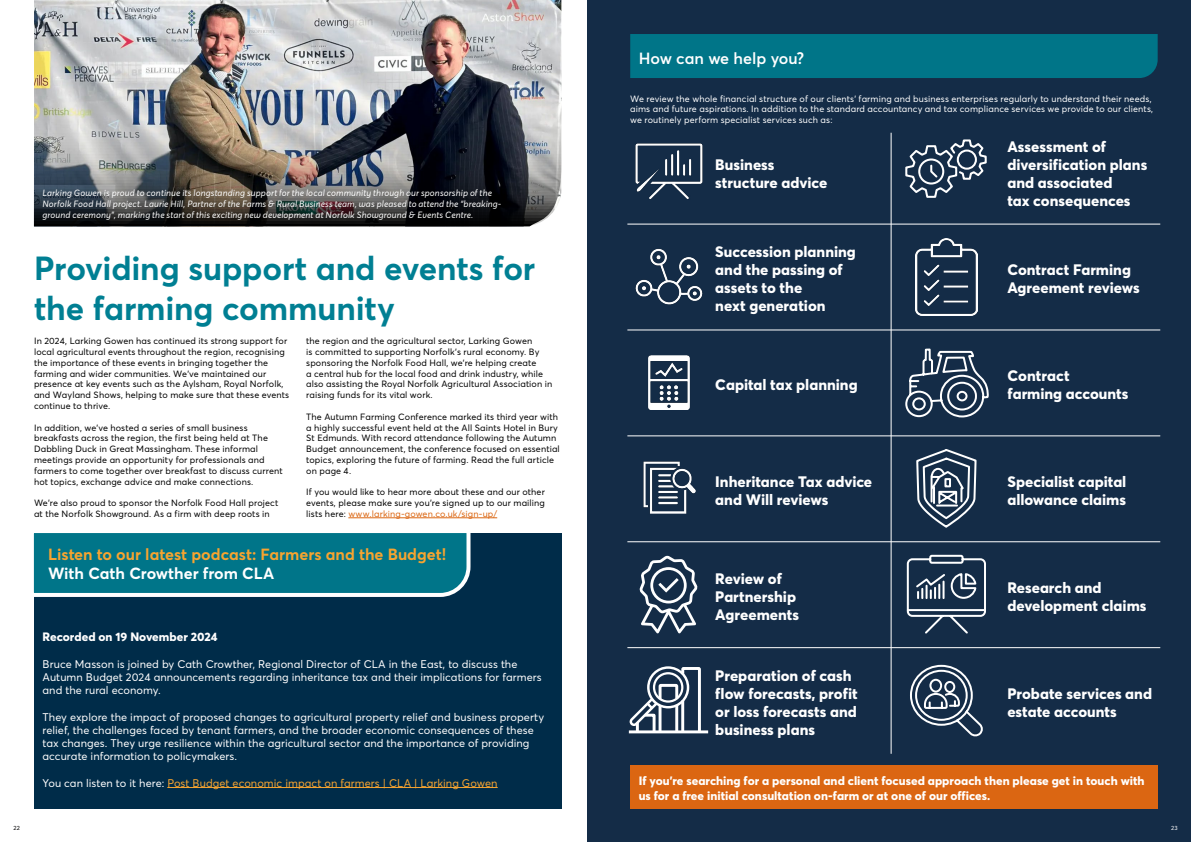
<style>
.page{position:relative;width:1191px;height:842px;background:#fff}
.page>*{position:absolute;margin:0;border:0;box-sizing:border-box;transform-origin:0 0}
.t1{font:700 33px/39.6px "Averta";letter-spacing:-.005em;color:#007f93}
.t2{font:700 16px "Averta";color:#f7a430}
.t3{font:700 16px "Averta";color:#fff}
.t4{font:600 16px "Averta";color:#fff}
.t5{font:800 15px/18px "Averta";color:#fff}
.t6{font:800 12px/14.4px "Averta";color:#fff}
.t7{font:11px/13.2px "Averta";letter-spacing:.005em;color:#fff}
.t8{font:11px "Averta";letter-spacing:.005em;color:#f7a430}
.t9{font:9px/10.8px "Averta";letter-spacing:.01em;color:#000}
.t10{font:italic 9px/10.8px "Averta";letter-spacing:.01em;color:#fff}
.t11{font:9px/10.8px "Averta";letter-spacing:.01em;color:#fff}
.t12{font:6px "Averta";color:#020203}
.t13{font:6px "Averta";color:#fff}
.s1{color:#db6612}
.s2{color:#fff}
</style>
<div class="page">
<img style="left:34px;top:0;width:527px;height:95px">
<hr style="left:348px;top:518px;width:149px;height:1px;background:#db6612">
<div style="left:34px;top:533px;width:527px;height:275px;background:#002c49"></div>
<hr style="left:167px;top:787px;width:331px;height:1px;background:#f7a430">
<div style="left:587px;top:0;width:604px;height:842px;background:#142c47"></div>
<div style="left:630px;top:34px;width:527px;height:44px;background:#007588"></div>
<div style="left:630px;top:765px;width:527px;height:43px;background:#db6612"></div>
<img style="left:635px;top:143px;width:68px;height:56px">
<img style="left:635px;top:248px;width:68px;height:57px">
<img style="left:648px;top:355px;width:42px;height:55px">
<img style="left:643px;top:461px;width:53px;height:53px">
<svg style="left:639px;top:556px;width:58px;height:77px"></svg>
<hr style="left:629px;top:730px;width:79px;height:3px;background:#fff">
<svg style="left:629px;top:666px;width:73px;height:68px"></svg>
<hr style="left:627px;top:224px;width:533px;height:1px;background:#fff">
<hr style="left:627px;top:330px;width:533px;height:1px;background:#fff">
<hr style="left:627px;top:436px;width:533px;height:1px;background:#fff">
<hr style="left:627px;top:541px;width:533px;height:1px;background:#fff">
<hr style="left:627px;top:647px;width:533px;height:1px;background:#fff">
<svg style="left:905px;top:139px;width:82px;height:59px"></svg>
<div style="left:956px;top:150px;width:21px;height:20px;border:2px solid #fff;border-radius:50%"></div>
<img style="left:915px;top:238px;width:62px;height:78px">
<svg style="left:910px;top:664px;width:73px;height:73px"></svg>
<svg style="left:904px;top:348px;width:84px;height:286px"></svg>
<hr style="left:891px;top:133px;width:1px;height:621px;background:#fff">
<svg style="left:33px;top:533px;width:438px;height:64px;background:#127e90"></svg>
<img style="left:34px;top:95px;width:528px;height:131px">
<p class="t10" style="left:42px;top:188px;width:460px">Larking Gowen is proud to continue its longstanding support for the local community through our sponsorship of the<br>Norfolk Food Hall project. Laurie Hill, Partner of the Farms &amp; Rural Business team, was pleased to attend the “breaking&shy;ground ceremony”, marking the start of this exciting new development at Norfolk Showground &amp; Events Centre.</p>
<h1 class="t1" style="left:34px;top:248px;width:503px">Providing support and events for the farming community</h1>
<p class="t9" style="left:34px;top:336px;width:257px">In 2024, Larking Gowen has continued its strong support for local agricultural events throughout the region, recognising the importance of these events in bringing together the farming and wider communities. We’ve maintained our presence at key events such as the Aylsham, Royal Norfolk, and Wayland Shows, helping to make sure that these events continue to thrive.</p>
<p class="t9" style="left:34px;top:422px;width:250px">In addition, we’ve hosted a series of small business breakfasts across the region, the first being held at The Dabbling Duck in Great Massingham. These informal meetings provide an opportunity for professionals and farmers to come together over breakfast to discuss current hot topics, exchange advice and make connections.</p>
<p class="t9" style="left:34px;top:498px;width:246px">We’re also proud to sponsor the Norfolk Food Hall project at the Norfolk Showground. As a firm with deep roots in</p>
<p class="t9" style="left:306px;top:336px;width:248px">the region and the agricultural sector, Larking Gowen<br>is committed to supporting Norfolk’s rural economy. By sponsoring the Norfolk Food Hall, we’re helping create<br>a central hub for the local food and drink industry, while also assisting the Royal Norfolk Agricultural Association in raising funds for its vital work.</p>
<p class="t9" style="left:306px;top:411px;width:255px">The Autumn Farming Conference marked its third year with a highly successful event held at the All Saints Hotel in Bury St Edmunds. With record attendance following the Autumn Budget announcement, the conference focused on essential topics, exploring the future of farming. Read the full article on page 4.</p>
<p class="t9" style="left:306px;top:487px;width:240px;text-align:justify">If you would like to hear more about these and our other events, please make sure you’re signed up to our mailing lists here: <span class="s1">www.larking-gowen.co.uk/sign-up/</span></p>
<h2 class="t2" style="left:48px;top:544px;width:400px">Listen to our latest podcast: Farmers and the Budget!</h2>
<h2 class="t3" style="left:48px;top:563px;width:228px">With Cath Crowther from CLA</h2>
<p class="t12" style="left:13px;top:824px;width:8px">22</p>
<h3 class="t6" style="left:43px;top:629px;width:177px">Recorded on 19 November 2024</h3>
<p class="t7" style="left:43px;top:657px;width:501px">Bruce Masson is joined by Cath Crowther, Regional Director of CLA in the East, to discuss the<br>Autumn Budget 2024 announcements regarding inheritance tax and their implications for farmers and the rural economy.</p>
<p class="t7" style="left:43px;top:710px;width:503px">They explore the impact of proposed changes to agricultural property relief and business property relief, the challenges faced by tenant farmers, and the broader economic consequences of these tax changes. They urge resilience within the agricultural sector and the importance of providing accurate information to policymakers.</p>
<p class="t8" style="left:43px;top:776px;width:457px"><span class="s2">You can listen to it here:</span> Post Budget economic impact on farmers | CLA | Larking Gowen</p>
<h2 class="t4" style="left:639px;top:47px;width:167px">How can we help you?</h2>
<p class="t11" style="left:630px;top:93px;width:524px">We review the whole financial structure of our clients’ farming and business enterprises regularly to understand their needs, aims and future aspirations. In addition to the standard accountancy and tax compliance services we provide to our clients, we routinely perform specialist services such as:</p>
<h3 class="t5" style="left:715px;top:154px;width:114px">Business structure advice</h3>
<h3 class="t5" style="left:715px;top:242px;width:142px">Succession planning and the passing of assets to the<br>next generation</h3>
<h3 class="t5" style="left:715px;top:375px;width:144px">Capital tax planning</h3>
<h3 class="t5" style="left:1007px;top:137px;width:141px">Assessment of diversification plans and associated<br>tax consequences</h3>
<h3 class="t5" style="left:1007px;top:260px;width:134px">Contract Farming<br>Agreement reviews</h3>
<h3 class="t5" style="left:1007px;top:366px;width:122px">Contract<br>farming accounts</h3>
<h3 class="t5" style="left:715px;top:472px;width:158px">Inheritance Tax advice and Will reviews</h3>
<h3 class="t5" style="left:1007px;top:472px;width:120px">Specialist capital allowance claims</h3>
<h3 class="t5" style="left:715px;top:569px;width:85px">Review of<br>Partnership<br>Agreements</h3>
<h3 class="t5" style="left:715px;top:666px;width:144px">Preparation of cash flow forecasts, profit or loss forecasts and business plans</h3>
<h3 class="t5" style="left:1007px;top:577px;width:141px">Research and development claims</h3>
<h3 class="t5" style="left:1007px;top:684px;width:146px">Probate services and estate accounts</h3>
<h3 class="t6" style="left:639px;top:773px;width:507px">If you’re searching for a personal and client focused approach then please get in touch with us for a free initial consultation on-farm or at one of our offices.</h3>
<p class="t13" style="left:1171px;top:824px;width:8px">23</p>
</div>
